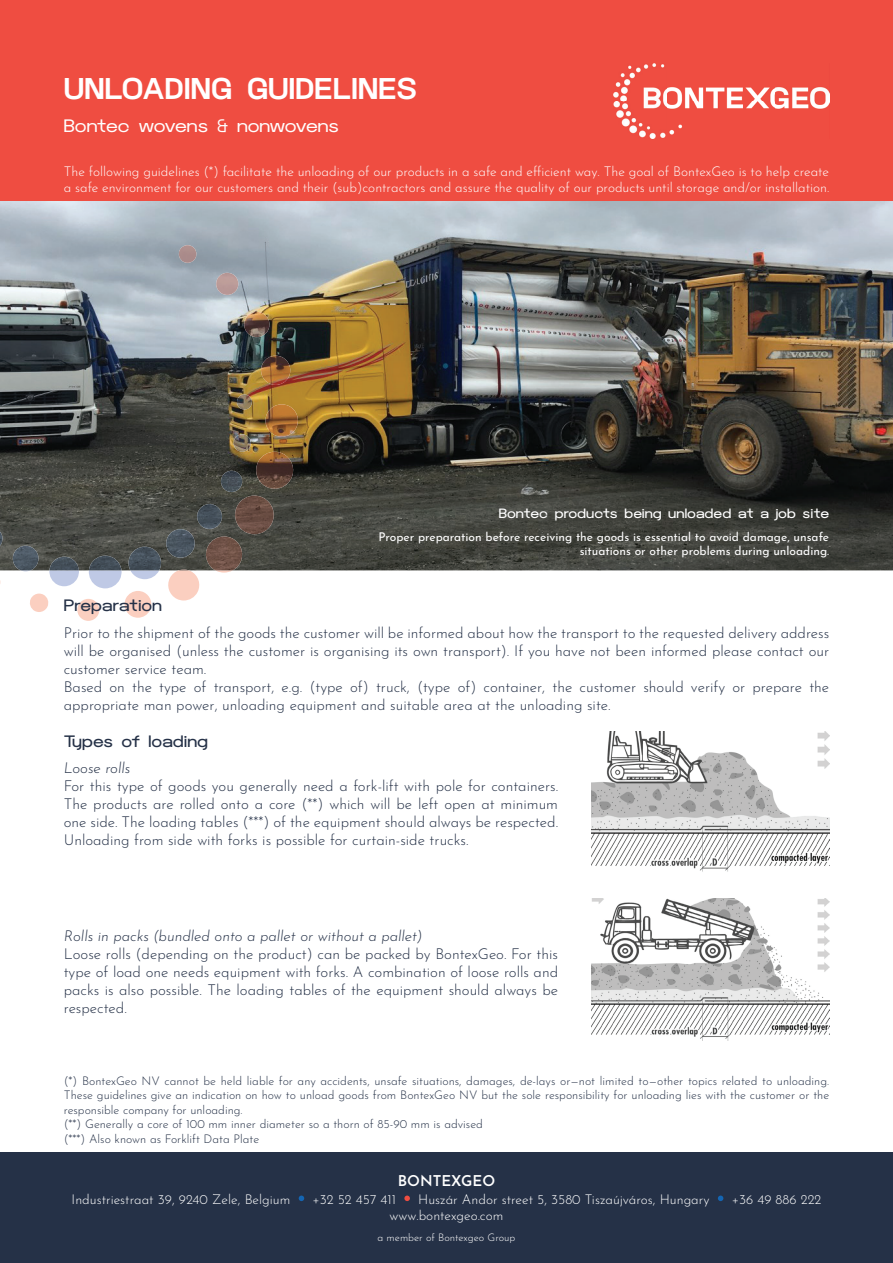
<style>
.page{position:relative;width:893px;height:1263px;background:#fff}
.page>*{position:absolute;margin:0;border:0;box-sizing:border-box;transform-origin:0 0}
.t1{font:800 30px "Clover Grotesk";color:#fff}
.t2{font:18px "Clover Grotesk";letter-spacing:-.02em;color:#fff}
.t3{font:500 16.5px "Clover Grotesk";color:#253147}
.t4{font:300 15px/18px "Josefin Sans";color:#253147;text-align:justify}
.t5{font:italic 300 15px "Josefin Sans";color:#253147}
.t6{font:600 15px "Josefin Sans";color:#fff}
.t7{font:300 13.5px/16.2px "Josefin Sans";color:#fff}
.t8{font:500 13.5px "Clover Grotesk";color:#fff}
.t9{font:300 12px/14.4px "Josefin Sans";color:#253147}
.t10{font:12px/14.4px "Josefin Sans";color:#fff;text-align:right}
.t11{font:300 10.5px "Josefin Sans";color:#fff}
</style>
<div class="page">
<img style="left:0;top:201px;width:893px;height:369px">
<img style="left:0;top:529px;width:197px;height:29px">
<img style="left:11px;top:546px;width:29px;height:24px">
<img style="left:128px;top:547px;width:35px;height:23px">
<img style="left:89px;top:556px;width:32px;height:14px">
<img style="left:49px;top:557px;width:30px;height:13px">
<img style="left:178px;top:245px;width:122px;height:289px">
<svg style="left:215px;top:570px;width:18px;height:3px"></svg>
<img style="left:203px;top:536px;width:42px;height:34px">
<svg style="left:166px;top:569px;width:35px;height:31px"></svg>
<svg style="left:0;top:570px;width:159px;height:51px"></svg>
<img style="left:591px;top:731px;width:238px;height:141px">
<img style="left:591px;top:898px;width:238px;height:143px">
<div style="left:0;top:0;width:893px;height:201px;background:#ef4d41"></div>
<img style="left:614px;top:64px;width:215px;height:74px">
<div style="left:0;top:1152px;width:893px;height:111px;background:#253147"></div>
<svg style="left:299px;top:1195px;width:5px;height:6px"></svg>
<svg style="left:404px;top:1195px;width:6px;height:6px"></svg>
<svg style="left:718px;top:1195px;width:5px;height:6px"></svg>
<h1 class="t1" style="left:64px;top:72px;width:355px">UNLOADING GUIDELINES</h1>
<p class="t2" style="left:64px;top:115px;width:277px">Bontec wovens &amp; nonwovens</p>
<p class="t7" style="left:64px;top:161px;width:767px">The following guidelines (*) facilitate the unloading of our products in a safe and efficient way. The goal of BontexGeo is to help create a safe environment for our customers and their (sub)contractors and assure the quality of our products until storage and/or installation.</p>
<p class="t8" style="left:499px;top:506px;width:332px">Bontec products being unloaded at a job site</p>
<p class="t10" style="left:378px;top:528px;width:452px">Proper preparation before receiving the goods is essential to avoid damage, unsafe situations or other problems during unloading.</p>
<p class="t3" style="left:64px;top:596px;width:100px">Preparation</p>
<p class="t4" style="left:64px;top:622px;width:767px;text-align:left">Prior to the shipment of the goods the customer will be informed about how the transport to the requested delivery address will be organised (unless the customer is organising its own transport). If you have not been informed please contact our customer service team.<br>Based on the type of transport, e.g. (type of) truck, (type of) container, the customer should verify or prepare the appropriate man power, unloading equipment and suitable area at the unloading site.</p>
<p class="t3" style="left:64px;top:732px;width:146px">Types of loading</p>
<p class="t5" style="left:64px;top:755px;width:68px">Loose rolls</p>
<p class="t4" style="left:64px;top:776px;width:496px">For this type of goods you generally need a fork-lift with pole for containers.<br>The products are rolled onto a core (**) which will be left open at minimum one side. The loading tables (***) of the equipment should always be respected.<br>Unloading from side with forks is possible for curtain-side trucks.</p>
<p class="t5" style="left:64px;top:922px;width:360px">Rolls in packs (bundled onto a pallet or without a pallet)</p>
<p class="t4" style="left:64px;top:943px;width:496px">Loose rolls (depending on the product) can be packed by BontexGeo. For this type of load one needs equipment with forks. A combination of loose rolls and packs is also possible. The loading tables of the equipment should always be respected.</p>
<p class="t9" style="left:64px;top:1072px;width:767px">(*) BontexGeo NV cannot be held liable for any accidents, unsafe situations, damages, de-lays or—not limited to—other topics related to unloading.<br>These guidelines give an indication on how to unload goods from BontexGeo NV but the sole responsibility for unloading lies with the customer or the responsible company for unloading.<br>(**) Generally a core of 100 mm inner diameter so a thorn of 85-90 mm is advised<br>(***) Also known as Forklift Data Plate</p>
<p class="t6" style="left:398px;top:1167px;width:99px">BONTEXGEO</p>
<p class="t7" style="left:72px;top:1189px;width:220px">Industriestraat 39, 9240 Zele, Belgium</p>
<p class="t7" style="left:312px;top:1189px;width:85px">+32 52 457 411</p>
<p class="t7" style="left:418px;top:1189px;width:293px">Huszár Andor street 5, 3580 Tiszaújváros, Hungary</p>
<p class="t7" style="left:732px;top:1189px;width:91px">+36 49 886 222</p>
<p class="t7" style="left:390px;top:1206px;width:115px">www.bontexgeo.com</p>
<p class="t11" style="left:377px;top:1229px;width:139px">a member of Bontexgeo Group</p>
</div>
